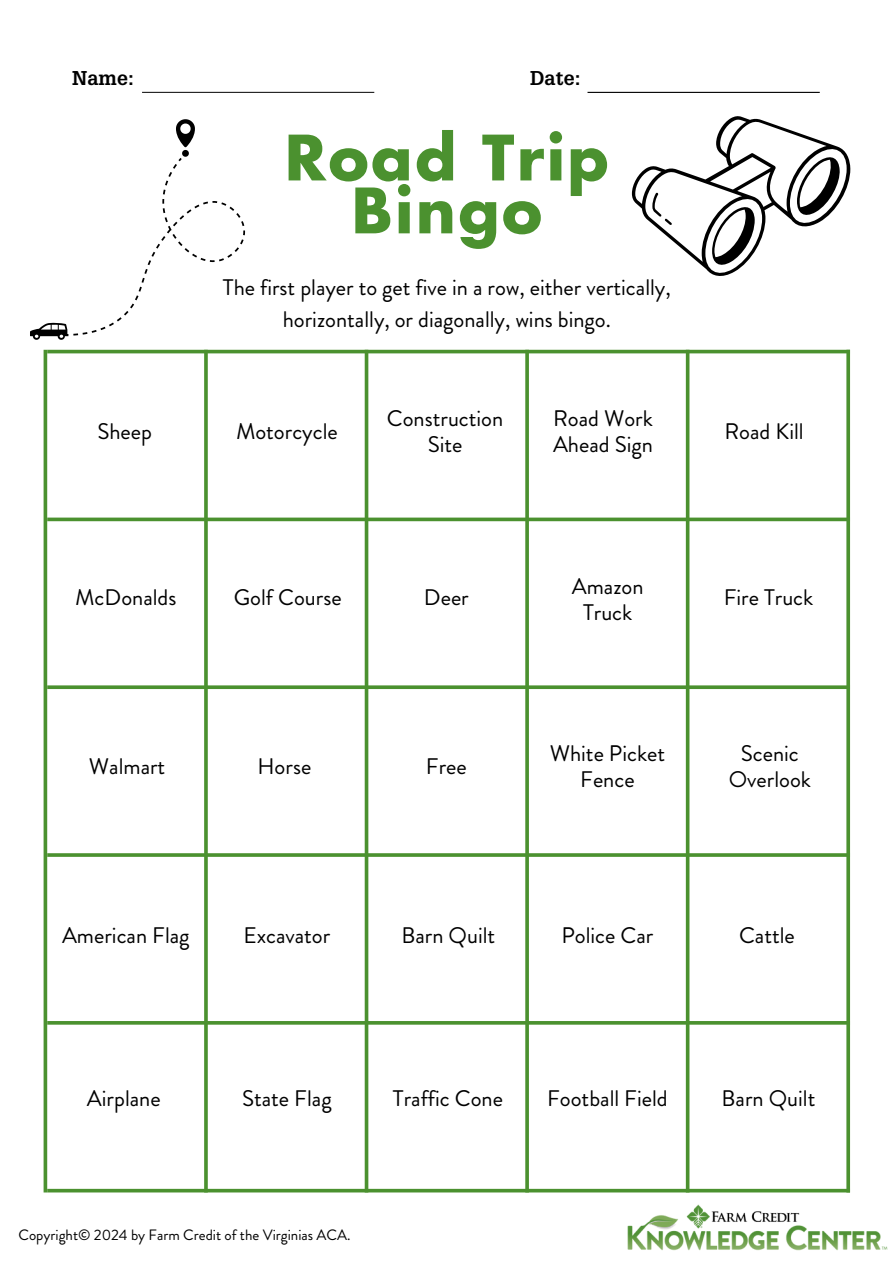
<style>
.page{position:relative;width:894px;height:1264px;background:#fff}
.page>*{position:absolute;margin:0;border:0;box-sizing:border-box;transform-origin:0 0}
.t1{font:700 60.75px/52.8px "Futura LT Pro";letter-spacing:.04em;color:#4b912f;text-align:center}
.t2{font:22.5px/25.8px "Brandon Grotesque";color:#000;text-align:center}
.t3{font:700 19.5px "Glypha LT Pro";color:#000}
.t4{font:15px "Brandon Grotesque";color:#000}
</style>
<div class="page">
<hr style="left:47px;top:350px;width:802px;height:3px;background:#4b912f">
<svg style="left:47px;top:517px;width:799px;height:4px;background:#65a04d"></svg>
<svg style="left:47px;top:685px;width:799px;height:4px;background:#5c9b43"></svg>
<hr style="left:47px;top:853px;width:802px;height:3px;background:#4b912f">
<hr style="left:47px;top:1021px;width:802px;height:3px;background:#4b912f">
<svg style="left:47px;top:1188px;width:799px;height:4px;background:#71a85b"></svg>
<hr style="left:44px;top:350px;width:3px;height:842px;background:#4b912f">
<svg style="left:364px;top:353px;width:4px;height:839px;background:#6aa453"></svg>
<svg style="left:204px;top:353px;width:4px;height:839px;background:#5a9a40"></svg>
<hr style="left:525px;top:350px;width:3px;height:842px;background:#4b912f">
<svg style="left:685px;top:353px;width:4px;height:839px;background:#70a75a"></svg>
<hr style="left:846px;top:350px;width:3px;height:842px;background:#4b912f">
<hr style="left:142px;top:92px;width:232px;height:1px;background:#1e1e1e">
<hr style="left:587px;top:92px;width:232px;height:1px;background:#000">
<svg style="left:30px;top:119px;width:215px;height:221px"></svg>
<svg style="left:631px;top:116px;width:219px;height:160px"></svg>
<img style="left:627px;top:1204px;width:260px;height:46px">
<h3 class="t3" style="left:72px;top:71px;width:64px">Name:</h3>
<p class="t3" style="left:530px;top:71px;width:52px">Date:</p>
<h2 class="t2" style="left:97px;top:419px;width:56px">Sheep</h2>
<h2 class="t2" style="left:75px;top:584px;width:103px">McDonalds</h2>
<p class="t1" style="left:284px;top:134px;width:325px">Road Trip<br>Bingo</p>
<h1 class="t2" style="left:223px;top:272px;width:449px;line-height:31.5px">The first player to get five in a row, either vertically, horizontally, or diagonally, wins bingo.</h1>
<h2 class="t2" style="left:236px;top:419px;width:103px">Motorcycle</h2>
<h2 class="t2" style="left:387px;top:406px;width:118px">Construction<br>Site</h2>
<h2 class="t2" style="left:553px;top:406px;width:101px;text-align:left">Road Work<br>Ahead Sign</h2>
<h2 class="t2" style="left:724px;top:419px;width:81px">Road Kill</h2>
<h2 class="t2" style="left:571px;top:573px;width:73px">Amazon<br>Truck</h2>
<h2 class="t2" style="left:234px;top:584px;width:109px">Golf Course</h2>
<h2 class="t2" style="left:424px;top:584px;width:46px">Deer</h2>
<h2 class="t2" style="left:723px;top:584px;width:91px">Fire Truck</h2>
<h2 class="t2" style="left:89px;top:753px;width:78px">Walmart</h2>
<h2 class="t2" style="left:257px;top:753px;width:55px">Horse</h2>
<h2 class="t2" style="left:426px;top:753px;width:42px">Free</h2>
<h2 class="t2" style="left:549px;top:740px;width:117px">White Picket<br>Fence</h2>
<h2 class="t2" style="left:728px;top:740px;width:84px">Scenic<br>Overlook</h2>
<h2 class="t2" style="left:62px;top:923px;width:129px">American Flag</h2>
<h2 class="t2" style="left:243px;top:923px;width:88px">Excavator</h2>
<h2 class="t2" style="left:401px;top:923px;width:95px">Barn Quilt</h2>
<h2 class="t2" style="left:561px;top:923px;width:93px">Police Car</h2>
<h2 class="t2" style="left:738px;top:923px;width:57px">Cattle</h2>
<h2 class="t2" style="left:87px;top:1085px;width:75px">Airplane</h2>
<h2 class="t2" style="left:242px;top:1085px;width:91px">State Flag</h2>
<h2 class="t2" style="left:393px;top:1085px;width:111px">Traffic Cone</h2>
<h2 class="t2" style="left:547px;top:1085px;width:122px">Football Field</h2>
<h2 class="t2" style="left:721px;top:1085px;width:95px">Barn Quilt</h2>
<h2 class="t4" style="left:18px;top:1223px;width:333px">Copyright© 2024 by Farm Credit of the Virginias ACA.</h2>
</div>
